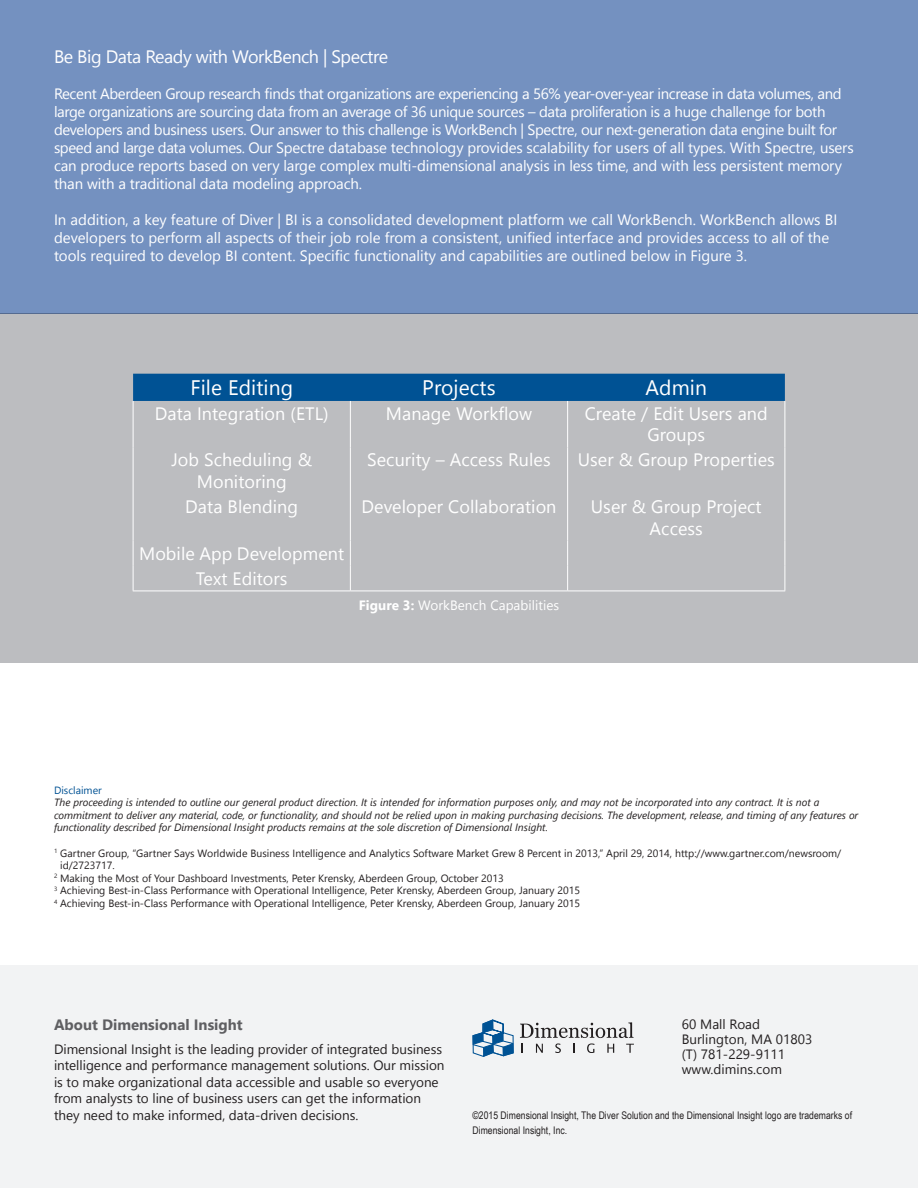
<style>
.page{position:relative;width:918px;height:1188px;background:#fff}
.page>*{position:absolute;margin:0;border:0;box-sizing:border-box;transform-origin:0 0}
.Data_Sheet_Caption{font:21px "Segoe UI";letter-spacing:.005em;color:#fff}
.Data_Sheet_Caption-2{font:18px/21.6px "Segoe UI";letter-spacing:.005em;color:#fff;text-align:center}
.Data_Sheet_Body_Copy{font:18px "Segoe UI";letter-spacing:-.025em;color:#fff}
.Data_Sheet_Body_Copy-2{font:15px/18px "Segoe UI";letter-spacing:-.01em;color:#fff}
.About_Dimensional_In{font:700 15px "Segoe UI";color:#5f5f62}
.Steps{font:13.5px/16.5px "Segoe UI";color:#231f20}
.Address{font:13.5px "Segoe UI";letter-spacing:.005em;color:#231f20}
.Data_Sheet_Caption-3{font:13.5px "Segoe UI";letter-spacing:.005em;color:#fff}
.Data_Sheet_Body_Copy-3{font:10.5px/12.6px "Segoe UI";color:#231f20}
.Data_Sheet_Body_Copy-4{font:italic 10.5px/12.6px "Segoe UI";color:#231f20}
.Legal{font:10.5px/15px "Arial Narrow";letter-spacing:.005em;color:#231f20}
.Data_Sheet_Subhead{font:10.5px "Segoe UI";color:#005294}
.s1{font-weight:700}
</style>
<div class="page">
<div style="left:0;top:965px;width:918px;height:223px;background:#f2f3f4"></div>
<svg style="left:472px;top:1019px;width:42px;height:38px"></svg>
<svg style="left:520px;top:1022px;width:114px;height:31px"></svg>
<div style="left:0;top:313px;width:918px;height:350px;background:#bcbdc0"></div>
<div style="left:133px;top:374px;width:652px;height:27px;background:#005294"></div>
<hr style="left:133px;top:401px;width:1px;height:46px;background:#fff">
<hr style="left:350px;top:401px;width:1px;height:46px;background:#fff">
<hr style="left:567px;top:401px;width:1px;height:46px;background:#fff">
<hr style="left:785px;top:401px;width:1px;height:46px;background:#fff">
<hr style="left:133px;top:447px;width:1px;height:47px;background:#fff">
<hr style="left:350px;top:447px;width:1px;height:47px;background:#fff">
<hr style="left:567px;top:447px;width:1px;height:47px;background:#fff">
<hr style="left:785px;top:447px;width:1px;height:47px;background:#fff">
<hr style="left:133px;top:494px;width:1px;height:47px;background:#fff">
<hr style="left:350px;top:494px;width:1px;height:47px;background:#fff">
<hr style="left:567px;top:494px;width:1px;height:47px;background:#fff">
<hr style="left:785px;top:494px;width:1px;height:47px;background:#fff">
<svg style="left:133px;top:541px;width:1px;height:50px"></svg>
<svg style="left:350px;top:541px;width:1px;height:50px"></svg>
<svg style="left:567px;top:541px;width:1px;height:50px"></svg>
<svg style="left:785px;top:541px;width:1px;height:50px"></svg>
<hr style="left:133px;top:591px;width:217px;height:1px;background:#fff">
<hr style="left:350px;top:591px;width:218px;height:1px;background:#fff">
<hr style="left:568px;top:591px;width:217px;height:1px;background:#fff">
<div style="left:0;top:0;width:918px;height:313px;background:#7491c0"></div>
<p class="Data_Sheet_Body_Copy" style="left:54px;top:42px;width:336px">Be Big Data Ready with WorkBench | Spectre</p>
<p class="Data_Sheet_Body_Copy-2" style="left:54px;top:84px;width:801px">Recent Aberdeen Group research finds that organizations are experiencing a 56% year-over-year increase in data volumes, and large organizations are sourcing data from an average of 36 unique sources – data proliferation is a huge challenge for both developers and business users. Our answer to this challenge is WorkBench | Spectre, our next-generation data engine built for speed and large data volumes. Our Spectre database technology provides scalability for users of all types. With Spectre, users can produce reports based on very large complex multi-dimensional analysis in less time, and with less persistent memory than with a traditional data modeling approach.</p>
<p class="Data_Sheet_Body_Copy-2" style="left:54px;top:210px;width:785px">In addition, a key feature of Diver | BI is a consolidated development platform we call WorkBench. WorkBench allows BI developers to perform all aspects of their job role from a consistent, unified interface and provides access to all of the tools required to develop BI content. Specific functionality and capabilities are outlined below in Figure 3.</p>
<p class="Data_Sheet_Caption" style="left:190px;top:371px;width:104px">File Editing</p>
<p class="Data_Sheet_Caption" style="left:422px;top:371px;width:75px">Projects</p>
<p class="Data_Sheet_Caption" style="left:646px;top:371px;width:63px">Admin</p>
<p class="Data_Sheet_Caption-2" style="left:155px;top:402px;width:175px">Data Integration (ETL)</p>
<p class="Data_Sheet_Caption-2" style="left:386px;top:402px;width:148px">Manage Workflow</p>
<p class="Data_Sheet_Caption-2" style="left:585px;top:402px;width:184px">Create / Edit Users and<br>Groups</p>
<p class="Data_Sheet_Caption-2" style="left:171px;top:449px;width:142px">Job Scheduling &amp;<br>Monitoring</p>
<p class="Data_Sheet_Caption-2" style="left:367px;top:449px;width:185px">Security – Access Rules</p>
<p class="Data_Sheet_Caption-2" style="left:578px;top:449px;width:199px">User &amp; Group Properties</p>
<p class="Data_Sheet_Caption-2" style="left:185px;top:496px;width:114px">Data Blending</p>
<p class="Data_Sheet_Caption-2" style="left:362px;top:496px;width:196px">Developer Collaboration</p>
<p class="Data_Sheet_Caption-2" style="left:591px;top:496px;width:172px">User &amp; Group Project<br>Access</p>
<p class="Data_Sheet_Caption-2" style="left:139px;top:542px;width:207px">Mobile App Development</p>
<p class="Data_Sheet_Caption-2" style="left:196px;top:567px;width:93px">Text Editors</p>
<p class="Data_Sheet_Caption-3" style="left:359px;top:595px;width:202px"><span class="s1">Figure 3:</span> WorkBench Capabilities</p>
<p class="Data_Sheet_Subhead" style="left:54px;top:782px;width:49px">Disclaimer</p>
<p class="Data_Sheet_Body_Copy-4" style="left:54px;top:796px;width:806px">The proceeding is intended to outline our general product direction. It is intended for information purposes only, and may not be incorporated into any contract. It is not a commitment to deliver any material, code, or functionality, and should not be relied upon in making purchasing decisions. The development, release, and timing of any features or functionality described for Dimensional Insight products remains at the sole discretion of Dimensional Insight.</p>
<p class="Data_Sheet_Body_Copy-3" style="left:60px;top:846px;width:783px;text-indent:-6px"><sup>1</sup> Gartner Group, “Gartner Says Worldwide Business Intelligence and Analytics Software Market Grew 8 Percent in 2013,” April 29, 2014, http://www.gartner.com/newsroom/ id/2723717.</p>
<p class="Data_Sheet_Body_Copy-3" style="left:54px;top:872px;width:451px"><sup>2</sup> Making the Most of Your Dashboard Investments, Peter Krensky, Aberdeen Group, October 2013</p>
<p class="Data_Sheet_Body_Copy-3" style="left:54px;top:884px;width:528px"><sup>3</sup> Achieving Best-in-Class Performance with Operational Intelligence, Peter Krensky, Aberdeen Group, January 2015</p>
<p class="Data_Sheet_Body_Copy-3" style="left:54px;top:897px;width:528px"><sup>4</sup> Achieving Best-in-Class Performance with Operational Intelligence, Peter Krensky, Aberdeen Group, January 2015</p>
<p class="About_Dimensional_In" style="left:54px;top:1013px;width:190px">About Dimensional Insight</p>
<p class="Steps" style="left:54px;top:1040px;width:392px">Dimensional Insight is the leading provider of integrated business intelligence and performance management solutions. Our mission is to make organizational data accessible and usable so everyone from analysts to line of business users can get the information they need to make informed, data-driven decisions.</p>
<p class="Address" style="left:682px;top:1014px;width:80px">60 Mall Road</p>
<p class="Address" style="left:682px;top:1029px;width:132px">Burlington, MA 01803</p>
<p class="Address" style="left:682px;top:1044px;width:105px">(T) 781-229-9111</p>
<p class="Address" style="left:682px;top:1059px;width:102px">www.dimins.com</p>
<p class="Legal" style="left:472px;top:1108px;width:381px">©2015 Dimensional Insight, The Diver Solution and the Dimensional Insight logo are trademarks of<br>Dimensional Insight, Inc.</p>
</div>
